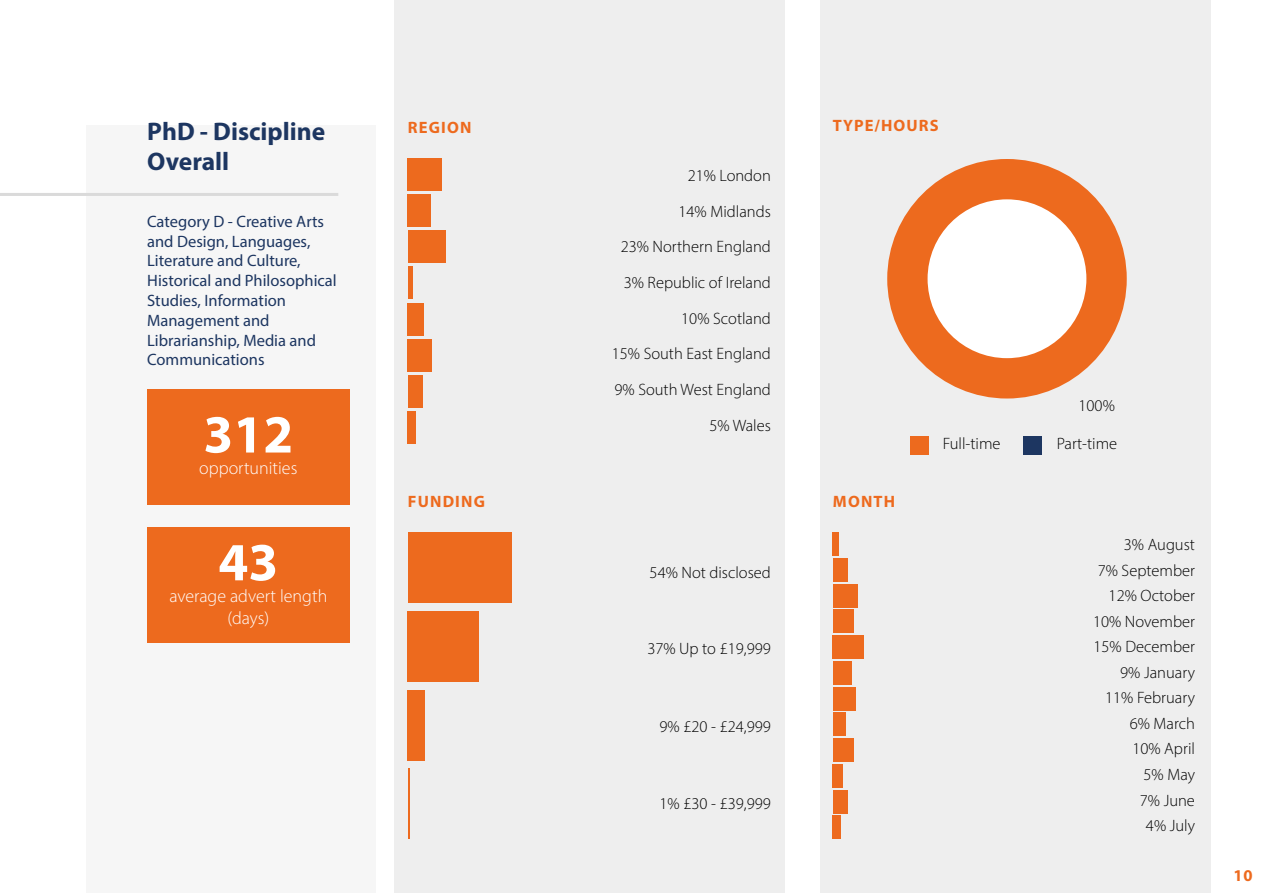
<style>
.page{position:relative;width:1263px;height:893px;background:#fff}
.page>*{position:absolute;margin:0;border:0;box-sizing:border-box;transform-origin:0 0}
.t1{font:700 54px "Myriad Pro";color:#fff}
.t2{font:700 25.5px/30.6px "Myriad Pro";color:#1d3661}
.t3{font:300 18px/21.6px "Myriad Pro";color:#fff;text-align:center}
.t4{font:300 16.5px/25.5px "Myriad Pro";color:#000;text-align:right}
.t5{font:16.5px/19.8px "Myriad Pro";color:#1d3661}
.t6{font:700 16.5px "Myriad Pro";letter-spacing:.07em;color:#ed6a1e}
</style>
<div class="page">
<div style="left:86px;top:126px;width:289px;height:767px;background:#f6f6f6"></div>
<hr style="left:0;top:193px;width:338px;height:3px;background:#dadada">
<div style="left:147px;top:389px;width:202px;height:115px;background:#ed6a1e"></div>
<div style="left:147px;top:527px;width:202px;height:116px;background:#ed6a1e"></div>
<div style="left:394px;top:0;width:390px;height:893px;background:#eee"></div>
<div style="left:820px;top:0;width:390px;height:893px;background:#eee"></div>
<div style="left:887px;top:159px;width:240px;height:239px;background:#ed6a1e;border-radius:50%"></div>
<div style="left:927px;top:199px;width:159px;height:159px;background:#fff;border-radius:50%"></div>
<div style="left:1023px;top:437px;width:19px;height:18px;background:#1d3661"></div>
<div style="left:910px;top:437px;width:18px;height:18px;background:#ed6a1e"></div>
<div style="left:833px;top:816px;width:8px;height:23px;background:#ed6a1e"></div>
<div style="left:833px;top:790px;width:14px;height:23px;background:#ed6a1e"></div>
<div style="left:833px;top:764px;width:10px;height:23px;background:#ed6a1e"></div>
<div style="left:833px;top:738px;width:21px;height:24px;background:#ed6a1e"></div>
<div style="left:833px;top:713px;width:12px;height:23px;background:#ed6a1e"></div>
<div style="left:833px;top:687px;width:23px;height:23px;background:#ed6a1e"></div>
<div style="left:833px;top:661px;width:18px;height:23px;background:#ed6a1e"></div>
<div style="left:833px;top:636px;width:31px;height:23px;background:#ed6a1e"></div>
<div style="left:833px;top:610px;width:21px;height:23px;background:#ed6a1e"></div>
<div style="left:833px;top:584px;width:25px;height:23px;background:#ed6a1e"></div>
<div style="left:833px;top:558px;width:14px;height:23px;background:#ed6a1e"></div>
<div style="left:833px;top:533px;width:6px;height:23px;background:#ed6a1e"></div>
<div style="left:408px;top:411px;width:8px;height:33px;background:#ed6a1e"></div>
<div style="left:408px;top:375px;width:14px;height:33px;background:#ed6a1e"></div>
<div style="left:408px;top:339px;width:24px;height:33px;background:#ed6a1e"></div>
<div style="left:408px;top:303px;width:16px;height:32px;background:#ed6a1e"></div>
<hr style="left:408px;top:267px;width:4px;height:32px;background:#ed6a1e">
<div style="left:408px;top:231px;width:37px;height:32px;background:#ed6a1e"></div>
<div style="left:408px;top:194px;width:23px;height:33px;background:#ed6a1e"></div>
<div style="left:408px;top:158px;width:34px;height:33px;background:#ed6a1e"></div>
<hr style="left:408px;top:768px;width:1px;height:71px;background:#ed6a1e">
<div style="left:408px;top:690px;width:17px;height:70px;background:#ed6a1e"></div>
<div style="left:408px;top:611px;width:71px;height:71px;background:#ed6a1e"></div>
<div style="left:408px;top:533px;width:103px;height:70px;background:#ed6a1e"></div>
<h2 class="t2" style="left:147px;top:115px;width:179px">PhD - Discipline<br>Overall</h2>
<p class="t5" style="left:147px;top:211px;width:191px">Category D - Creative Arts and Design, Languages,<br>Literature and Culture,<br>Historical and Philosophical<br>Studies, Information<br>Management and<br>Librarianship, Media and<br>Communications</p>
<h1 class="t1" style="left:203px;top:399px;width:91px">312</h1>
<p class="t3" style="left:199px;top:457px;width:100px">opportunities</p>
<h1 class="t1" style="left:218px;top:527px;width:61px">43</h1>
<p class="t3" style="left:169px;top:585px;width:159px">average advert length (days)</p>
<p class="t6" style="left:408px;top:117px;width:65px">REGION</p>
<p class="t6" style="left:408px;top:490px;width:79px">FUNDING</p>
<p class="t4" style="left:621px;top:157px;width:152px;line-height:35.7px">21% London<br>14% Midlands<br>23% Northern England</p>
<p class="t4" style="left:624px;top:270px;width:149px">3% Republic of Ireland</p>
<p class="t4" style="left:612px;top:300px;width:161px;line-height:35.7px">10% Scotland<br>15% South East England<br>9% South West England<br>5% Wales</p>
<p class="t4" style="left:650px;top:559px;width:123px">54% Not disclosed</p>
<p class="t4" style="left:647px;top:636px;width:125px">37% Up to £19,999</p>
<p class="t4" style="left:660px;top:713px;width:113px">9% £20 - £24,999</p>
<p class="t4" style="left:660px;top:790px;width:113px">1% £30 - £39,999</p>
<p class="t6" style="left:833px;top:115px;width:107px">TYPE/HOURS</p>
<p class="t6" style="left:833px;top:490px;width:64px">MONTH</p>
<p class="t4" style="left:1078px;top:392px;width:38px">100%</p>
<p class="t4" style="left:943px;top:431px;width:59px">Full-time</p>
<p class="t4" style="left:1057px;top:431px;width:62px">Part-time</p>
<p class="t4" style="left:1093px;top:532px;width:103px">3% August<br>7% September<br>12% October<br>10% November<br>15% December<br>9% January<br>11% February<br>6% March<br>10% April<br>5% May<br>7% June<br>4% July</p>
<p class="t6" style="left:1233px;top:865px;width:21px">10</p>
</div>
